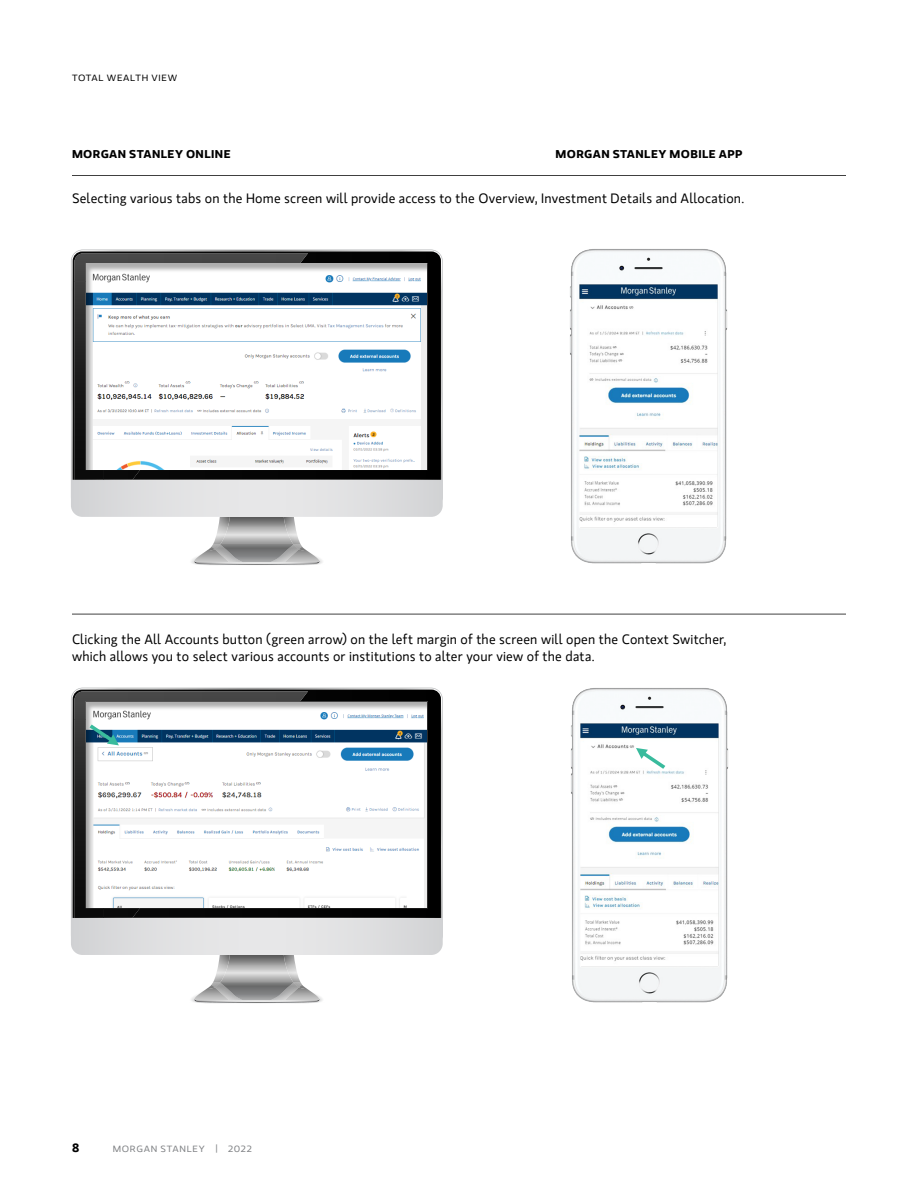
<style>
.page{position:relative;width:918px;height:1188px;background:#fff}
.page>*{position:absolute;margin:0;border:0;box-sizing:border-box;transform-origin:0 0}
.t1{font:13.5px/18px "MS Gloriola II Std";letter-spacing:.015em;color:#000}
.t2{font:700 12px "MS Gloriola II Std";color:#000}
.t3{font:700 11.25px "MS Gloriola II Std";letter-spacing:.03em;color:#000;scale:1.1 1}
.t4{font:9px "MS Gloriola II Std";letter-spacing:.07em;color:#808285;scale:1.1 1}
.t5{font:9px "MS Gloriola II Std";letter-spacing:.075em;color:#000;scale:1.1 1}
</style>
<div class="page">
<img style="left:571px;top:688px;width:157px;height:315px">
<div style="left:73px;top:252px;width:368px;height:227px;background:#010101"></div>
<img style="left:74px;top:469px;width:29px;height:10px">
<img style="left:103px;top:472px;width:38px;height:7px">
<svg style="left:71px;top:250px;width:293px;height:219px;background:#3f3f3f"></svg>
<svg style="left:71px;top:479px;width:372px;height:86px"></svg>
<svg style="left:86px;top:263px;width:343px;height:209px"></svg>
<svg style="left:73px;top:690px;width:368px;height:228px;background:#050505"></svg>
<img style="left:74px;top:907px;width:29px;height:11px">
<img style="left:103px;top:910px;width:38px;height:8px">
<svg style="left:71px;top:918px;width:372px;height:85px"></svg>
<svg style="left:86px;top:701px;width:343px;height:209px"></svg>
<hr style="left:72px;top:175px;width:774px;height:1px;background:#000">
<hr style="left:72px;top:614px;width:774px;height:1px;background:#000">
<svg style="left:71px;top:688px;width:293px;height:219px"></svg>
<svg style="left:636px;top:748px;width:29px;height:21px"></svg>
<img style="left:570px;top:249px;width:157px;height:315px">
<p class="t5" style="left:72px;top:72px;width:97px">TOTAL WEALTH VIEW</p>
<p class="t3" style="left:72px;top:146px;width:146px">MORGAN STANLEY ONLINE</p>
<p class="t3" style="left:556px;top:146px;width:171px">MORGAN STANLEY MOBILE APP</p>
<p class="t1" style="left:72px;top:188px;width:674px">Selecting various tabs on the Home screen will provide access to the Overview, Investment Details and Allocation.</p>
<p class="t1" style="left:72px;top:629px;width:656px">Clicking the All Accounts button (green arrow) on the left margin of the screen will open the Context Switcher, which allows you to select various accounts or institutions to alter your view of the data.</p>
<p class="t2" style="left:72px;top:1139px;width:9px">8</p>
<p class="t4" style="left:113px;top:1143px;width:128px">MORGAN STANLEY | 2022</p>
</div>
